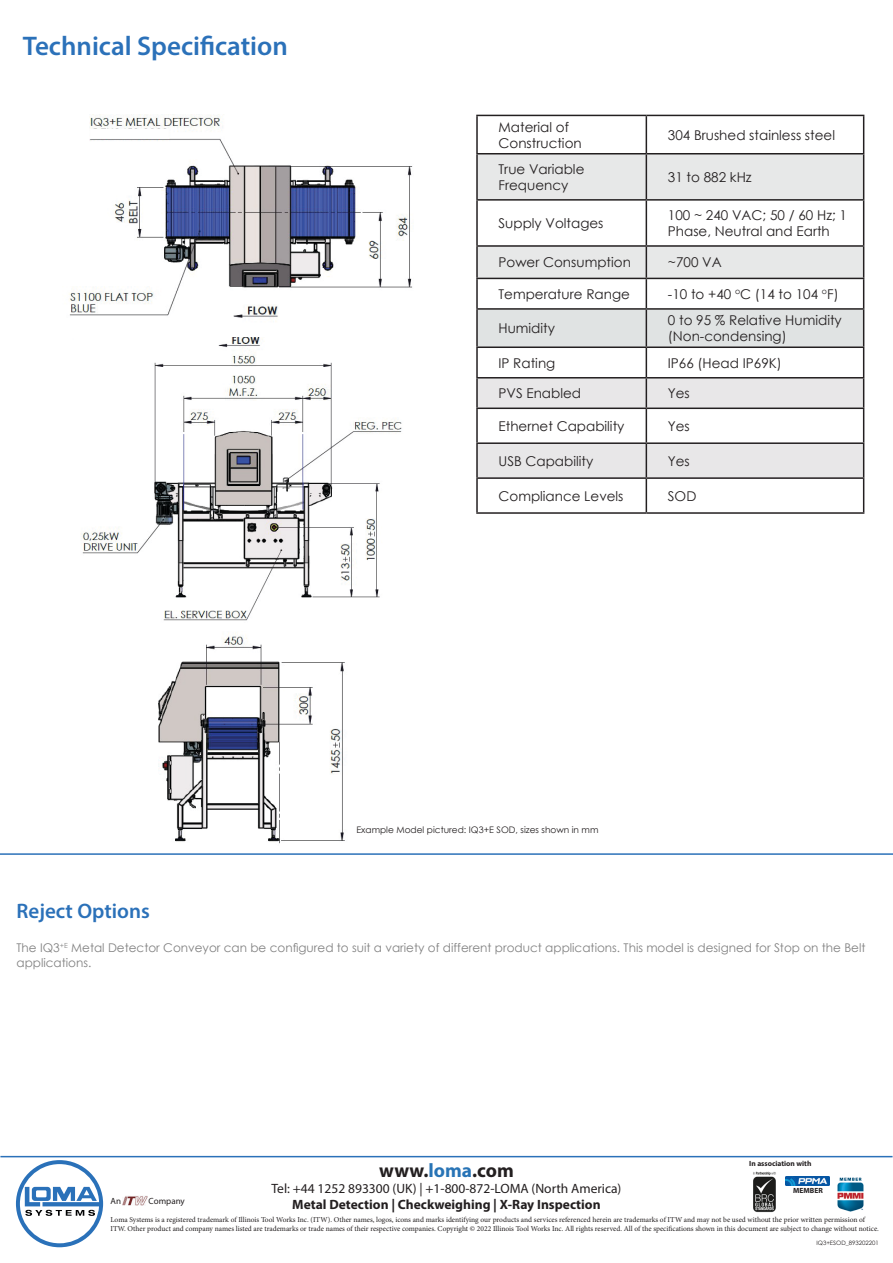
<style>
.page{position:relative;width:893px;height:1263px;background:#fff}
.page>*{position:absolute;margin:0;border:0;box-sizing:border-box;transform-origin:0 0}
.t1{font:600 27px "Myriad Pro";color:#2b71b9}
.t2{font:600 21px "Myriad Pro";color:#2b71b9}
.t3{font:700 19.5px "Myriad Pro";color:#231f20}
.t4{font:13.5px/16.2px "Century Gothic";color:#231f20}
.t5{font:13.5px "Myriad Pro";color:#231f20}
.t6{font:700 13.5px "Myriad Pro";color:#231f20}
.t7{font:12px/14.4px "Century Gothic";color:#818181}
.t8{font:9px "Century Gothic";color:#231f20}
.t9{font:9px "Myriad Pro";color:#231f20}
.t10{font:7.5px/9px "Minion Pro";color:#231f20}
.t11{font:700 7.5px "Myriad Pro";color:#231f20}
.t12{font:6px "Century Gothic";color:#231f20}
.s1{color:#2874b6}
</style>
<div class="page">
<div style="left:478px;top:154px;width:385px;height:124px;background:#e7e8e8"></div>
<svg style="left:478px;top:201px;width:385px;height:44px"></svg>
<hr style="left:476px;top:115px;width:170px;height:1px;background:#231f20">
<hr style="left:476px;top:116px;width:2px;height:37px;background:#231f20">
<hr style="left:646px;top:115px;width:218px;height:1px;background:#231f20">
<hr style="left:646px;top:116px;width:1px;height:37px;background:#231f20">
<hr style="left:863px;top:116px;width:1px;height:37px;background:#231f20">
<hr style="left:476px;top:153px;width:170px;height:1px;background:#231f20">
<hr style="left:476px;top:154px;width:2px;height:45px;background:#231f20">
<hr style="left:646px;top:153px;width:218px;height:1px;background:#231f20">
<hr style="left:646px;top:154px;width:1px;height:45px;background:#231f20">
<hr style="left:863px;top:154px;width:1px;height:45px;background:#231f20">
<hr style="left:476px;top:199px;width:170px;height:2px;background:#231f20">
<hr style="left:476px;top:201px;width:2px;height:44px;background:#231f20">
<hr style="left:646px;top:199px;width:218px;height:2px;background:#231f20">
<hr style="left:646px;top:201px;width:1px;height:44px;background:#231f20">
<hr style="left:863px;top:201px;width:1px;height:44px;background:#231f20">
<hr style="left:476px;top:245px;width:170px;height:2px;background:#231f20">
<hr style="left:476px;top:247px;width:2px;height:31px;background:#231f20">
<hr style="left:646px;top:245px;width:218px;height:2px;background:#231f20">
<hr style="left:646px;top:247px;width:1px;height:31px;background:#231f20">
<hr style="left:863px;top:247px;width:1px;height:31px;background:#231f20">
<hr style="left:476px;top:278px;width:170px;height:1px;background:#231f20">
<hr style="left:476px;top:279px;width:2px;height:29px;background:#231f20">
<hr style="left:646px;top:278px;width:218px;height:1px;background:#231f20">
<hr style="left:476px;top:308px;width:170px;height:2px;background:#231f20">
<hr style="left:476px;top:310px;width:2px;height:36px;background:#231f20">
<hr style="left:476px;top:346px;width:170px;height:2px;background:#231f20">
<hr style="left:476px;top:348px;width:2px;height:29px;background:#231f20">
<hr style="left:476px;top:377px;width:170px;height:1px;background:#231f20">
<hr style="left:476px;top:378px;width:2px;height:29px;background:#231f20">
<svg style="left:477px;top:279px;width:387px;height:233px"></svg>
<hr style="left:476px;top:407px;width:170px;height:2px;background:#231f20">
<hr style="left:476px;top:409px;width:2px;height:33px;background:#231f20">
<hr style="left:646px;top:407px;width:218px;height:2px;background:#231f20">
<hr style="left:646px;top:409px;width:1px;height:33px;background:#231f20">
<hr style="left:863px;top:409px;width:1px;height:33px;background:#231f20">
<hr style="left:476px;top:442px;width:170px;height:2px;background:#231f20">
<hr style="left:476px;top:444px;width:2px;height:33px;background:#231f20">
<hr style="left:646px;top:442px;width:218px;height:2px;background:#231f20">
<hr style="left:646px;top:444px;width:1px;height:33px;background:#231f20">
<hr style="left:863px;top:444px;width:1px;height:33px;background:#231f20">
<hr style="left:476px;top:477px;width:170px;height:2px;background:#231f20">
<hr style="left:476px;top:479px;width:2px;height:33px;background:#231f20">
<hr style="left:646px;top:477px;width:218px;height:2px;background:#231f20">
<hr style="left:646px;top:479px;width:1px;height:33px;background:#231f20">
<hr style="left:863px;top:479px;width:1px;height:33px;background:#231f20">
<hr style="left:476px;top:512px;width:170px;height:2px;background:#231f20">
<hr style="left:646px;top:512px;width:218px;height:2px;background:#231f20">
<hr style="left:0;top:1156px;width:892px;height:1px;background:#2b71b9">
<img style="left:122px;top:1196px;width:26px;height:10px">
<svg style="left:16px;top:1160px;width:87px;height:87px"></svg>
<img style="left:753px;top:1171px;width:23px;height:42px">
<img style="left:837px;top:1177px;width:27px;height:35px">
<img style="left:785px;top:1176px;width:44px;height:10px">
<hr style="left:0;top:853px;width:893px;height:2px;background:#2b71b9">
<img style="left:69px;top:115px;width:344px;height:203px">
<img style="left:81px;top:337px;width:321px;height:284px">
<img style="left:158px;top:633px;width:187px;height:211px">
<div style="left:89px;top:129px;width:81px;height:10px;background:#fff"></div>
<h1 class="t1" style="left:23px;top:28px;width:266px">Technical Specification</h1>
<h3 class="t4" style="left:498px;top:118px;width:85px">Material of<br>Construction</h3>
<h3 class="t4" style="left:668px;top:126px;width:169px">304 Brushed stainless steel</h3>
<h3 class="t4" style="left:498px;top:161px;width:87px">True Variable<br>Frequency</h3>
<h3 class="t4" style="left:668px;top:169px;width:85px">31 to 882 kHz</h3>
<h3 class="t4" style="left:498px;top:215px;width:106px">Supply Voltages</h3>
<h3 class="t4" style="left:668px;top:207px;width:181px">100 ~ 240 VAC; 50 / 60 Hz; 1<br>Phase, Neutral and Earth</h3>
<h3 class="t4" style="left:498px;top:254px;width:134px">Power Consumption</h3>
<h3 class="t4" style="left:668px;top:254px;width:55px">~700 VA</h3>
<h3 class="t4" style="left:498px;top:286px;width:133px">Temperature Range</h3>
<h3 class="t4" style="left:668px;top:286px;width:172px">-10 to +40 <sup>o</sup>C (14 to 104 <sup>o</sup>F)</h3>
<h3 class="t4" style="left:498px;top:320px;width:58px">Humidity</h3>
<h3 class="t4" style="left:668px;top:312px;width:175px">0 to 95 % Relative Humidity (Non-condensing)</h3>
<h3 class="t4" style="left:498px;top:354px;width:58px">IP Rating</h3>
<h3 class="t4" style="left:668px;top:354px;width:115px">IP66 (Head IP69K)</h3>
<h3 class="t4" style="left:498px;top:385px;width:84px">PVS Enabled</h3>
<h3 class="t4" style="left:668px;top:385px;width:24px">Yes</h3>
<h3 class="t4" style="left:498px;top:418px;width:127px">Ethernet Capability</h3>
<h3 class="t4" style="left:668px;top:418px;width:24px">Yes</h3>
<h3 class="t4" style="left:498px;top:452px;width:96px">USB Capability</h3>
<h3 class="t4" style="left:668px;top:452px;width:24px">Yes</h3>
<h3 class="t4" style="left:498px;top:487px;width:126px">Compliance Levels</h3>
<h3 class="t4" style="left:668px;top:487px;width:30px">SOD</h3>
<p class="t8" style="left:356px;top:823px;width:244px">Example Model pictured: IQ3+E SOD, sizes shown in mm</p>
<h2 class="t2" style="left:17px;top:897px;width:135px">Reject Options</h2>
<h3 class="t7" style="left:17px;top:940px;width:850px">The IQ3<sup>+E</sup> Metal Detector Conveyor can be configured to suit a variety of different product applications. This model is designed for Stop on the Belt applications.</h3>
<p class="t11" style="left:749px;top:1158px;width:64px">In association with</p>
<p class="t11" style="left:793px;top:1186px;width:31px">MEMBER</p>
<h3 class="t3" style="left:379px;top:1157px;width:136px">www.<span class="s1">loma</span>.com</h3>
<h3 class="t5" style="left:271px;top:1180px;width:351px">Tel: +44 1252 893300 (UK) | +1-800-872-LOMA (North America)</h3>
<h3 class="t6" style="left:292px;top:1195px;width:310px">Metal Detection | Checkweighing | X-Ray Inspection</h3>
<p class="t9" style="left:111px;top:1195px;width:12px">An</p>
<p class="t9" style="left:149px;top:1195px;width:38px">Company</p>
<p class="t10" style="left:111px;top:1215px;width:770px">Loma Systems is a registered trademark of Illinois Tool Works Inc. (ITW). Other names, logos, icons and marks identifying our products and services referenced herein are trademarks of ITW and may not be used without the prior written permission of<br>ITW. Other product and company names listed are trademarks or trade names of their respective companies. Copyright © 2022 Illinois Tool Works Inc. All rights reserved. All of the specifications shown in this document are subject to change without notice.</p>
<p class="t12" style="left:816px;top:1238px;width:64px">IQ3+ESOD_893202201</p>
</div>
